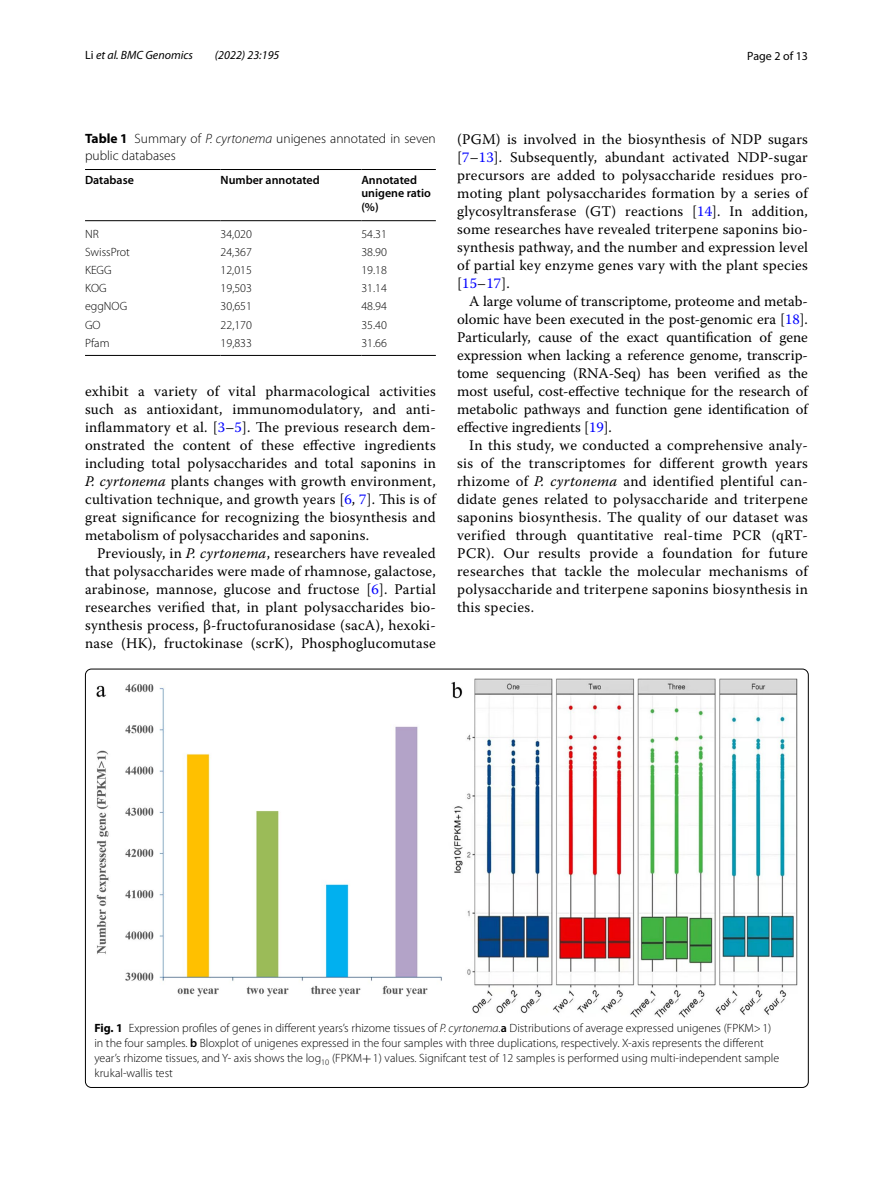
<style>
.page{position:relative;width:893px;height:1187px;background:#fff}
.page>*{position:absolute;margin:0;border:0;box-sizing:border-box;transform-origin:0 0}
.t1{font:14.7px/18px "Warnock Pro";letter-spacing:.015em;color:#000;text-align:justify}
.t2{font:300 13.5px/16.5px "Myriad Pro";color:#000}
.t3{font:300 12px/15px "Myriad Pro";color:#000}
.t4{font:600 12px/13.5px "Myriad Pro";color:#000}
.t5{font:italic 12px "Myriad Pro";color:#000}
.t6{font:12px "Myriad Pro";color:#000}
.s1{font-style:normal}
.s2{font-weight:700}
.s3{font-style:italic}
.s4{color:#00f}
.s5{font-weight:600}
.s6{font-family:"MTSY";font-weight:400}
</style>
<div class="page">
<hr style="left:85px;top:169px;width:136px;height:1px;background:#000">
<hr style="left:85px;top:220px;width:136px;height:1px;background:#000">
<hr style="left:221px;top:169px;width:140px;height:1px;background:#000">
<hr style="left:221px;top:220px;width:140px;height:1px;background:#000">
<hr style="left:361px;top:169px;width:75px;height:1px;background:#000">
<hr style="left:361px;top:220px;width:75px;height:1px;background:#000">
<hr style="left:85px;top:355px;width:136px;height:1px;background:#000">
<hr style="left:221px;top:355px;width:140px;height:1px;background:#000">
<hr style="left:361px;top:355px;width:75px;height:1px;background:#000">
<img style="left:97px;top:678px;width:700px;height:338px">
<p class="t5" style="left:85px;top:48px;width:109px"><span class="s1">Li</span> et al. BMC Genomics</p>
<p class="t5" style="left:215px;top:48px;width:66px">(2022) 23:195</p>
<p class="t6" style="left:747px;top:48px;width:62px">Page 2 of 13</p>
<p class="t2" style="left:85px;top:130px;width:352px"><span class="s2">Table 1</span> Summary of <span class="s3">P. cyrtonema</span> unigenes annotated in seven public databases</p>
<p class="t4" style="left:85px;top:173px;width:50px">Database</p>
<p class="t4" style="left:221px;top:173px;width:101px">Number annotated</p>
<p class="t4" style="left:361px;top:173px;width:71px">Annotated unigene ratio (%)</p>
<p class="t3" style="left:85px;top:226px;width:15px">NR</p>
<p class="t3" style="left:221px;top:226px;width:33px">34,020</p>
<p class="t3" style="left:361px;top:226px;width:27px">54.31</p>
<p class="t3" style="left:85px;top:245px;width:46px">SwissProt</p>
<p class="t3" style="left:221px;top:245px;width:33px">24,367</p>
<p class="t3" style="left:361px;top:245px;width:27px">38.90</p>
<p class="t3" style="left:85px;top:263px;width:28px">KEGG</p>
<p class="t3" style="left:221px;top:263px;width:33px">12,015</p>
<p class="t3" style="left:361px;top:263px;width:27px">19.18</p>
<p class="t3" style="left:85px;top:281px;width:23px">KOG</p>
<p class="t3" style="left:221px;top:281px;width:33px">19,503</p>
<p class="t3" style="left:361px;top:281px;width:27px">31.14</p>
<p class="t3" style="left:85px;top:299px;width:44px">eggNOG</p>
<p class="t3" style="left:221px;top:299px;width:33px">30,651</p>
<p class="t3" style="left:361px;top:299px;width:27px">48.94</p>
<p class="t3" style="left:85px;top:317px;width:17px">GO</p>
<p class="t3" style="left:221px;top:317px;width:33px">22,170</p>
<p class="t3" style="left:361px;top:317px;width:27px">35.40</p>
<p class="t3" style="left:85px;top:335px;width:26px">Pfam</p>
<p class="t3" style="left:221px;top:335px;width:33px">19,833</p>
<p class="t3" style="left:361px;top:335px;width:27px">31.66</p>
<p class="t1" style="left:85px;top:382px;width:352px">exhibit a variety of vital pharmacological activities such as antioxidant, immunomodulatory, and anti&shy;inflammatory et al. [<span class="s4">3</span>–<span class="s4">5</span>]. The previous research dem&shy;onstrated the content of these effective ingredients including total polysaccharides and total saponins in <span class="s3">P. cyrtonema</span> plants changes with growth environment, cultivation technique, and growth years [<span class="s4">6</span>, <span class="s4">7</span>]. This is of great significance for recognizing the biosynthesis and metabolism of polysaccharides and saponins.</p>
<p class="t1" style="left:85px;top:544px;width:352px;text-indent:12px">Previously, in <span class="s3">P. cyrtonema</span>, researchers have revealed that polysaccharides were made of rhamnose, galactose, arabinose, mannose, glucose and fructose [<span class="s4">6</span>]. Partial researches verified that, in plant polysaccharides bio&shy;synthesis process, β-fructofuranosidase (sacA), hexoki&shy;nase (HK), fructokinase (scrK), Phosphoglucomutase</p>
<p class="t1" style="left:457px;top:130px;width:352px">(PGM) is involved in the biosynthesis of NDP sugars [<span class="s4">7</span>–<span class="s4">13</span>]. Subsequently, abundant activated NDP-sugar precursors are added to polysaccharide residues pro&shy;moting plant polysaccharides formation by a series of glycosyltransferase (GT) reactions [<span class="s4">14</span>]. In addition, some researches have revealed triterpene saponins bio&shy;synthesis pathway, and the number and expression level of partial key enzyme genes vary with the plant species [<span class="s4">15</span>–<span class="s4">17</span>].</p>
<p class="t1" style="left:457px;top:292px;width:352px;text-indent:12px">A large volume of transcriptome, proteome and metab&shy;olomic have been executed in the post-genomic era [<span class="s4">18</span>].<br>Particularly, cause of the exact quantification of gene expression when lacking a reference genome, transcrip&shy;tome sequencing (RNA-Seq) has been verified as the most useful, cost-effective technique for the research of metabolic pathways and function gene identification of effective ingredients [<span class="s4">19</span>].</p>
<p class="t1" style="left:457px;top:436px;width:352px;text-indent:12px">In this study, we conducted a comprehensive analy&shy;sis of the transcriptomes for different growth years rhizome of <span class="s3">P. cyrtonema</span> and identified plentiful can&shy;didate genes related to polysaccharide and triterpene saponins biosynthesis. The quality of our dataset was verified through quantitative real-time PCR (qRT-PCR). Our results provide a foundation for future researches that tackle the molecular mechanisms of polysaccharide and triterpene saponins biosynthesis in this species.</p>
<p class="t3" style="left:94px;top:1020px;width:686px"><span class="s2">Fig. 1</span> Expression profiles of genes in different years’s rhizome tissues of <span class="s3">P. cyrtonema.</span><span class="s5">a</span> Distributions of average expressed unigenes (FPKM&gt;1) in the four samples. <span class="s5">b</span> Bloxplot of unigenes expressed in the four samples with three duplications, respectively. X-axis represents the different year’s rhizome tissues, and Y- axis shows the log<sub>10</sub> (FPKM<span class="s6">+</span>1) values. Signifcant test of 12 samples is performed using multi-independent sample krukal-wallis test</p>
</div>
